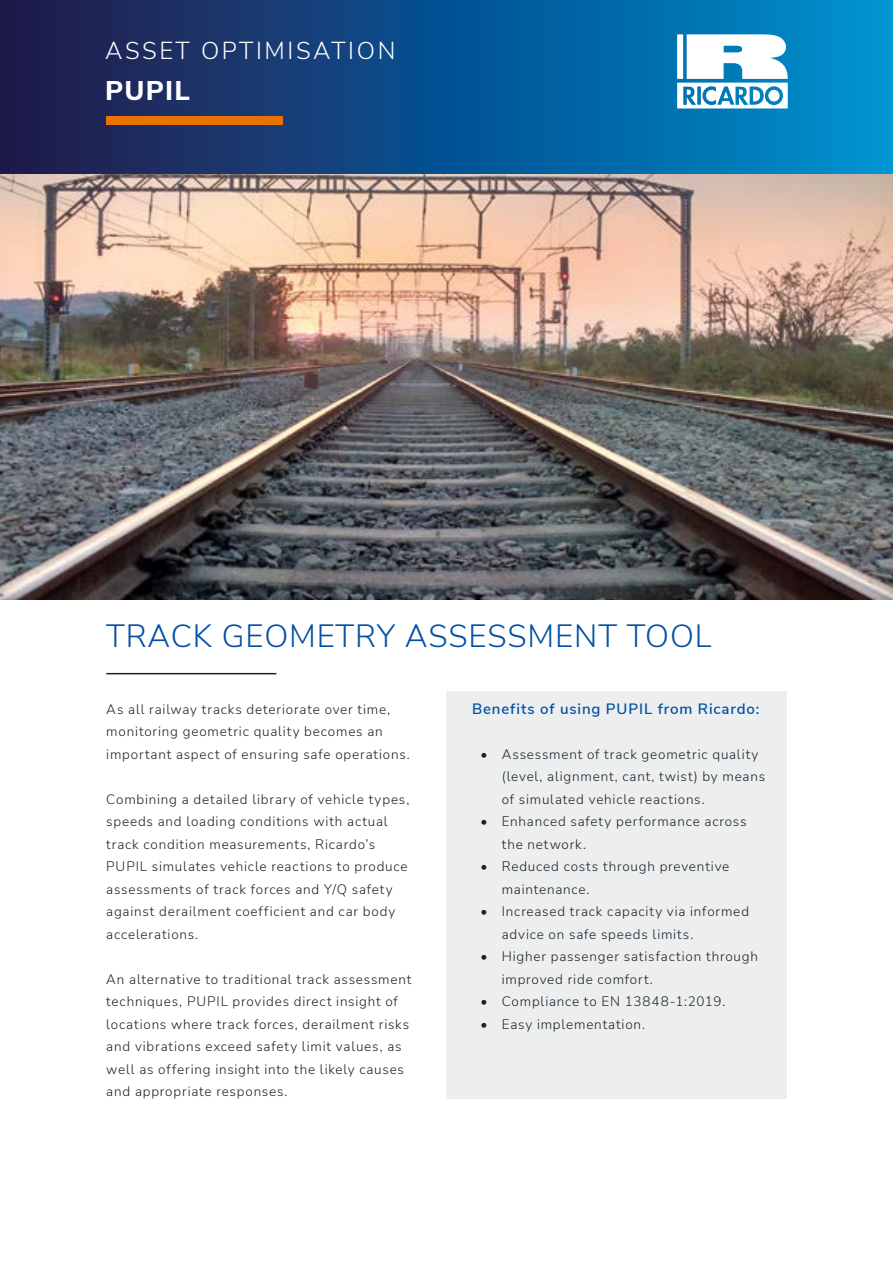
<style>
.page{position:relative;width:893px;height:1263px;background:#fff}
.page>*{position:absolute;margin:0;border:0;box-sizing:border-box;transform-origin:0 0}
.t1{font:300 31.5px "Nunito Sans";letter-spacing:.03em;color:#0250a3}
.t2{font:800 27px "Nunito Sans";letter-spacing:.05em;color:#fff}
.t3{font:300 24px "Nunito Sans";letter-spacing:.11em;color:#fff}
.t4{font:600 15px "Nunito Sans";letter-spacing:.06em;color:#0250a3}
.t5{font:300 13.5px/22.5px "Nunito Sans";letter-spacing:.06em;color:#1c2327}
</style>
<div class="page">
<img style="left:0;top:174px;width:893px;height:426px">
<div style="left:0;top:0;width:893px;height:174px;background:linear-gradient(to right,#20164a,#0092d4)"></div>
<svg style="left:677px;top:34px;width:111px;height:74px"></svg>
<div style="left:106px;top:116px;width:177px;height:9px;background:#e97300"></div>
<svg style="left:106px;top:673px;width:171px;height:1px"></svg>
<div style="left:446px;top:691px;width:341px;height:408px;background:#edeeef"></div>
<h3 class="t3" style="left:105px;top:34px;width:292px">ASSET OPTIMISATION</h3>
<h2 class="t2" style="left:105px;top:71px;width:86px">PUPIL</h2>
<h1 class="t1" style="left:106px;top:615px;width:607px">TRACK GEOMETRY ASSESSMENT TOOL</h1>
<p class="t5" style="left:106px;top:697px;width:305px">As all railway tracks deteriorate over time, monitoring geometric quality becomes an important aspect of ensuring safe operations.</p>
<p class="t5" style="left:106px;top:787px;width:305px">Combining a detailed library of vehicle types, speeds and loading conditions with actual track condition measurements, Ricardo’s PUPIL simulates vehicle reactions to produce assessments of track forces and Y/Q safety against derailment coefficient and car body accelerations.</p>
<p class="t5" style="left:106px;top:967px;width:307px">An alternative to traditional track assessment techniques, PUPIL provides direct insight of locations where track forces, derailment risks and vibrations exceed safety limit values, as well as offering insight into the likely causes and appropriate responses.</p>
<p class="t4" style="left:472px;top:698px;width:289px">Benefits of using PUPIL from Ricardo:</p>
<p class="t5" style="left:502px;top:742px;width:265px;text-indent:-21px">• Assessment of track geometric quality (level, alignment, cant, twist) by means of simulated vehicle reactions.</p>
<p class="t5" style="left:502px;top:810px;width:246px;text-indent:-21px">• Enhanced safety performance across the network.</p>
<p class="t5" style="left:502px;top:855px;width:229px;text-indent:-21px">• Reduced costs through preventive maintenance.</p>
<p class="t5" style="left:502px;top:900px;width:249px;text-indent:-21px">• Increased track capacity via informed advice on safe speeds limits.</p>
<p class="t5" style="left:502px;top:945px;width:258px;text-indent:-21px">• Higher passenger satisfaction through improved ride comfort.</p>
<p class="t5" style="left:480px;top:990px;width:246px">• Compliance to EN 13848-1:2019.</p>
<p class="t5" style="left:480px;top:1012px;width:166px">• Easy implementation.</p>
</div>
